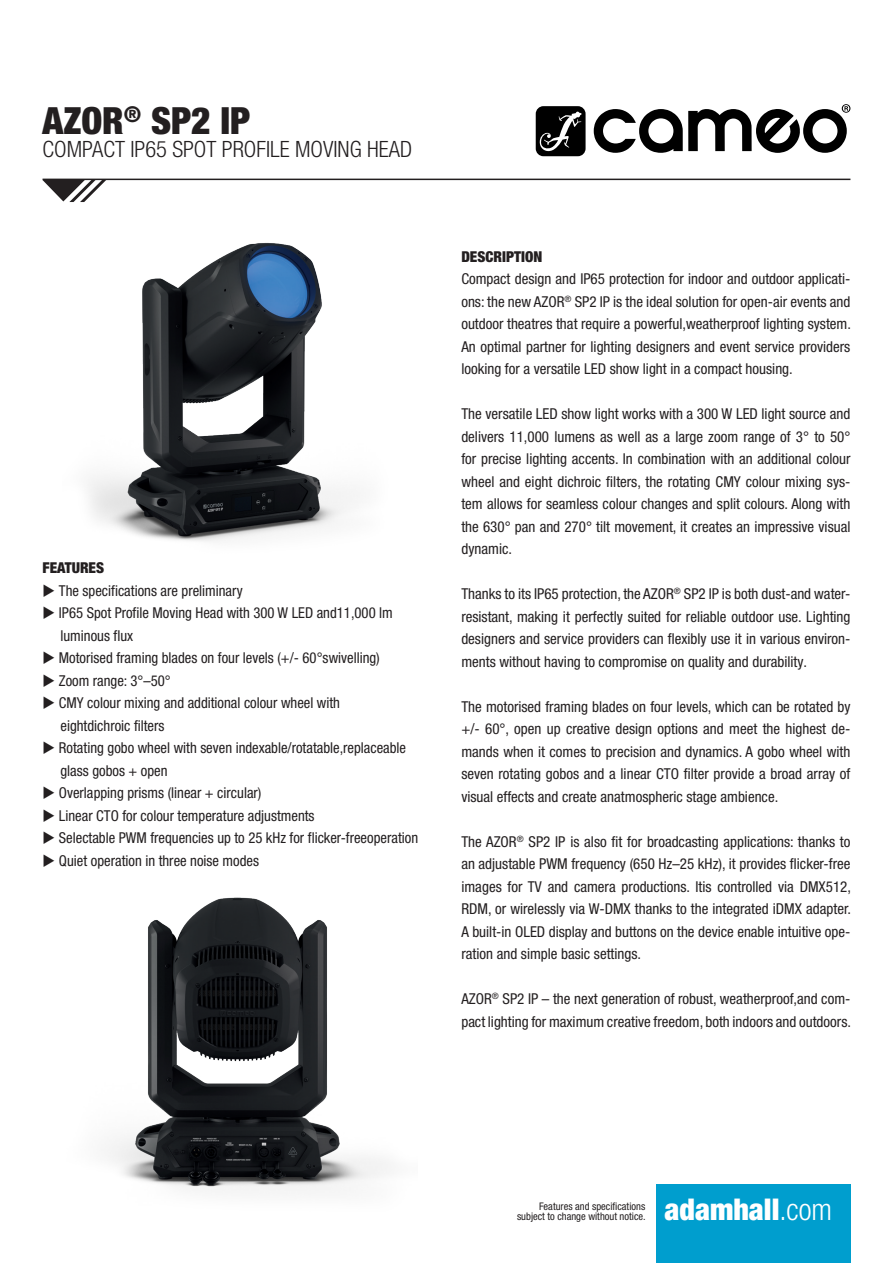
<style>
.page{position:relative;width:893px;height:1263px;background:#fff}
.page>*{position:absolute;margin:0;border:0;box-sizing:border-box;transform-origin:0 0}
.t1{font:900 condensed 37.5px "Helvetica Neue LT Pro";color:#231f20}
.t2{font:900 condensed 30px "Helvetica Neue LT Pro";color:#fff}
.t3{font:300 condensed 22.5px "Helvetica Neue LT Pro";color:#231f20}
.t4{font:condensed 15px/22.5px "Helvetica Neue LT Pro";color:#231f20;text-align:justify}
.t5{font:900 condensed 15px "Helvetica Neue LT Pro";color:#231f20}
.t6{font:condensed 10.5px/10.5px "Helvetica Neue LT Pro";color:#231f20;text-align:right}
.s1{font-weight:300}
</style>
<div class="page">
<div style="left:656px;top:1184px;width:194px;height:79px;background:#009ece"></div>
<hr style="left:43px;top:179px;width:807px;height:1px;background:#231f20">
<svg style="left:43px;top:180px;width:63px;height:22px"></svg>
<svg style="left:536px;top:106px;width:50px;height:50px;background:#2c2c2c"></svg>
<svg style="left:594px;top:104px;width:256px;height:49px"></svg>
<img style="left:88px;top:242px;width:270px;height:299px">
<img style="left:107px;top:897px;width:281px;height:294px">
<h1 class="t1" style="left:43px;top:98px;width:209px">AZOR<sup>®</sup> SP2 IP</h1>
<h3 class="t3" style="left:43px;top:136px;width:371px">COMPACT IP65 SPOT PROFILE MOVING HEAD</h3>
<p class="t5" style="left:43px;top:559px;width:63px">FEATURES</p>
<p class="t4" style="left:43px;top:579px;width:202px">◆ The specifications are preliminary</p>
<p class="t4" style="left:61px;top:601px;width:334px;text-indent:-18px">◆ IP65 Spot Profile Moving Head with 300 W LED and11,000 lm luminous flux</p>
<p class="t4" style="left:43px;top:646px;width:339px">◆ Motorised framing blades on four levels (+/- 60°swivelling)</p>
<p class="t4" style="left:43px;top:669px;width:130px">◆ Zoom range: 3°–50°</p>
<p class="t4" style="left:61px;top:691px;width:281px;text-indent:-18px">◆ CMY colour mixing and additional colour wheel with eightdichroic filters</p>
<p class="t4" style="left:61px;top:736px;width:347px;text-indent:-18px">◆ Rotating gobo wheel with seven indexable/rotatable,replaceable glass gobos + open</p>
<p class="t4" style="left:43px;top:781px;width:220px">◆ Overlapping prisms (linear + circular)</p>
<p class="t4" style="left:43px;top:804px;width:274px">◆ Linear CTO for colour temperature adjustments</p>
<p class="t4" style="left:43px;top:826px;width:377px">◆ Selectable PWM frequencies up to 25 kHz for flicker-freeoperation</p>
<p class="t4" style="left:43px;top:849px;width:218px">◆ Quiet operation in three noise modes</p>
<p class="t5" style="left:461px;top:247px;width:82px">DESCRIPTION</p>
<p class="t4" style="left:461px;top:267px;width:391px">Compact design and IP65 protection for indoor and outdoor applicati&shy;ons: the new AZOR<sup>®</sup> SP2 IP is the ideal solution for open-air events and outdoor theatres that require a powerful,weatherproof lighting system.<br>An optimal partner for lighting designers and event service providers looking for a versatile LED show light in a compact housing.</p>
<p class="t4" style="left:461px;top:402px;width:391px">The versatile LED show light works with a 300 W LED light source and delivers 11,000 lumens as well as a large zoom range of 3° to 50° for precise lighting accents. In combination with an additional colour wheel and eight dichroic filters, the rotating CMY colour mixing sys&shy;tem allows for seamless colour changes and split colours. Along with the 630° pan and 270° tilt movement, it creates an impressive visual dynamic.</p>
<p class="t4" style="left:461px;top:582px;width:391px">Thanks to its IP65 protection, the AZOR<sup>®</sup> SP2 IP is both dust-and water&shy;resistant, making it perfectly suited for reliable outdoor use. Lighting designers and service providers can flexibly use it in various environ&shy;ments without having to compromise on quality and durability.</p>
<p class="t4" style="left:461px;top:695px;width:391px">The motorised framing blades on four levels, which can be rotated by +/- 60°, open up creative design options and meet the highest de&shy;mands when it comes to precision and dynamics. A gobo wheel with seven rotating gobos and a linear CTO filter provide a broad array of visual effects and create anatmospheric stage ambience.</p>
<p class="t4" style="left:461px;top:830px;width:391px">The AZOR<sup>®</sup> SP2 IP is also fit for broadcasting applications: thanks to an adjustable PWM frequency (650 Hz–25 kHz), it provides flicker-free images for TV and camera productions. Itis controlled via DMX512, RDM, or wirelessly via W-DMX thanks to the integrated iDMX adapter.<br>A built-in OLED display and buttons on the device enable intuitive ope&shy;ration and simple basic settings.</p>
<p class="t4" style="left:461px;top:987px;width:391px">AZOR<sup>®</sup> SP2 IP – the next generation of robust, weatherproof,and com&shy;pact lighting for maximum creative freedom, both indoors and outdoors.</p>
<p class="t6" style="left:517px;top:1201px;width:130px">Features and specifications subject to change without notice.</p>
<h2 class="t2" style="left:664px;top:1192px;width:169px">adamhall<span class="s1">.com</span></h2>
</div>
